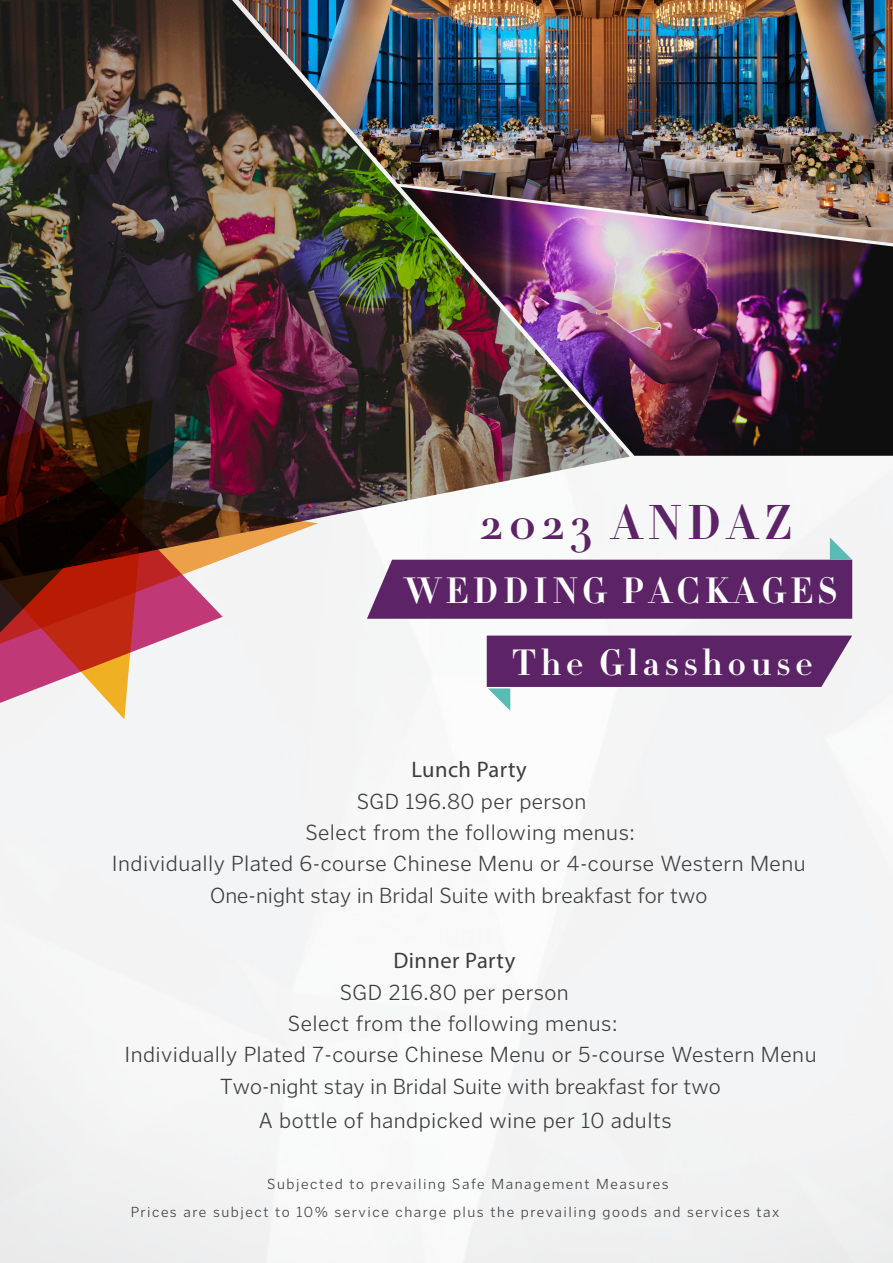
<style>
.page{position:relative;width:893px;height:1263px;background:#fff}
.page>*{position:absolute;margin:0;border:0;box-sizing:border-box;transform-origin:0 0}
.t1{font:48px "Didot HTF B11 Bold";letter-spacing:.12em;color:#5c2467}
.t2{font:36px/71.1px "Didot HTF B11 Bold";letter-spacing:.13em;color:#fff}
.t3{font:300 22.5px "Poynter Gothic Text";letter-spacing:.02em;color:#3e3e3f}
.t4{font:300 22.5px "Poynter Gothic Text";color:#3e3e3f}
.t5{font:22.5px "Myriad Pro";letter-spacing:.02em;color:#3e3e3f}
.t6{font:300 15px/28px "Poynter Gothic Text";letter-spacing:.1em;color:#3e3e3f}
</style>
<div class="page">
<svg style="left:367px;top:537px;width:485px;height:82px"></svg>
<svg style="left:487px;top:636px;width:365px;height:75px"></svg>
<img style="left:0;top:0;width:630px;height:581px">
<img style="left:400px;top:243px;width:493px;height:213px">
<svg style="left:198px;top:453px;width:120px;height:257px;fill:#f3f3f4"></svg>
<svg style="left:0;top:371px;width:223px;height:338px"></svg>
<svg style="left:0;top:431px;width:198px;height:391px"></svg>
<img style="left:238px;top:0;width:655px;height:243px">
<h1 class="t1" style="left:480px;top:492px;width:314px">2023 ANDAZ</h1>
<h2 class="t2" style="left:513px;top:556px;width:326px;text-indent:-108px">WEDDING PACKAGES<br>The Glasshouse</h2>
<p class="t5" style="left:412px;top:756px;width:117px">Lunch Party</p>
<p class="t3" style="left:357px;top:787px;width:231px">SGD 196.80 per person</p>
<p class="t3" style="left:305px;top:819px;width:331px">Select from the following menus:</p>
<p class="t3" style="left:112px;top:850px;width:695px">Individually Plated 6-course Chinese Menu or 4-course Western Menu</p>
<p class="t4" style="left:210px;top:882px;width:499px">One-night stay in Bridal Suite with breakfast for two</p>
<p class="t5" style="left:393px;top:947px;width:123px">Dinner Party</p>
<p class="t3" style="left:340px;top:978px;width:231px">SGD 216.80 per person</p>
<p class="t3" style="left:288px;top:1010px;width:331px">Select from the following menus:</p>
<p class="t3" style="left:124px;top:1041px;width:694px">Individually Plated 7-course Chinese Menu or 5-course Western Menu</p>
<p class="t4" style="left:220px;top:1073px;width:502px">Two-night stay in Bridal Suite with breakfast for two</p>
<p class="t3" style="left:259px;top:1107px;width:414px">A bottle of handpicked wine per 10 adults</p>
<p class="t6" style="left:131px;top:1170px;width:650px;text-indent:137px">Subjected to prevailing Safe Management Measures<br>Prices are subject to 10% service charge plus the prevailing goods and services tax</p>
</div>
